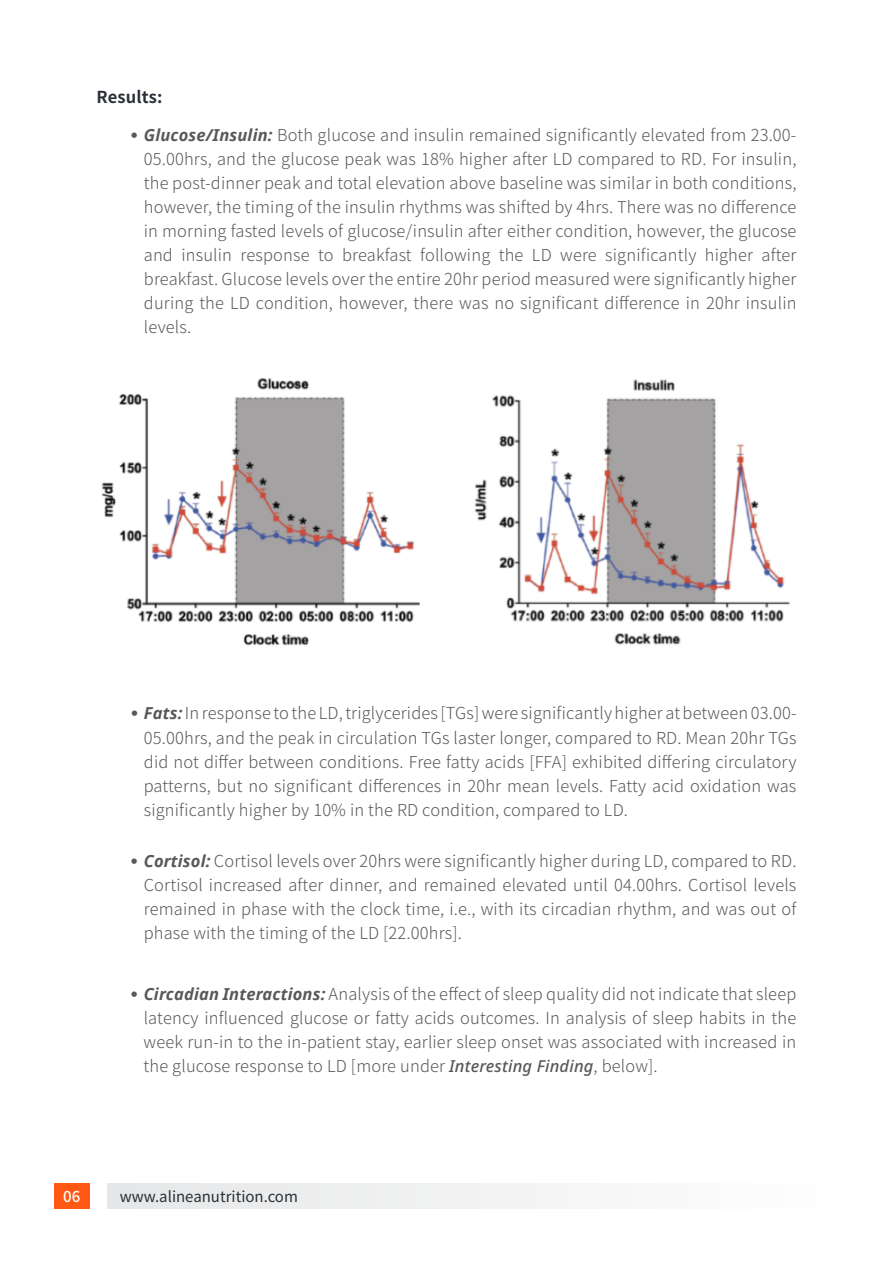
<style>
.page{position:relative;width:893px;height:1263px;background:#fff}
.page>*{position:absolute;margin:0;border:0;box-sizing:border-box;transform-origin:0 0}
.t1{font:300 16.5px/24px "Noto Sans SC";letter-spacing:.01em;color:#58595b;text-align:justify}
.t2{font:700 16.5px "Noto Sans SC";letter-spacing:.01em;color:#2b3036}
.t3{font:15px "Noto Sans SC";color:#2b3036}
.t4{font:500 15px "Noto Sans SC";color:#fff}
.s1{font-family:"Arial";font-weight:900}
.s2{font-family:"Noto Sans";font-weight:700;font-style:italic}
.s3{font-family:"Noto Sans";font-weight:500;font-style:italic}
</style>
<div class="page">
<div style="left:108px;top:1183px;width:731px;height:26px;background:#f2f2f3"></div>
<div style="left:54px;top:1183px;width:36px;height:26px;background:#ff5815"></div>
<img style="left:101px;top:378px;width:319px;height:268px">
<img style="left:474px;top:379px;width:316px;height:266px">
<p class="t2" style="left:97px;top:88px;width:67px">Results:</p>
<p class="t1" style="left:144px;top:123px;width:654px;text-indent:-14px"><span class="s1">•</span> <span class="s2">Glucose/Insulin:</span> Both glucose and insulin remained significantly elevated from 23.00- 05.00hrs, and the glucose peak was 18% higher after LD compared to RD. For insulin, the post-dinner peak and total elevation above baseline was similar in both conditions, however, the timing of the insulin rhythms was shifted by 4hrs. There was no difference in morning fasted levels of glucose/insulin after either condition, however, the glucose and insulin response to breakfast following the LD were significantly higher after breakfast. Glucose levels over the entire 20hr period measured were significantly higher during the LD condition, however, there was no significant difference in 20hr insulin levels.</p>
<p class="t1" style="left:144px;top:702px;width:654px;text-indent:-13px"><span class="s1">•</span> <span class="s2">Fats:</span> In response to the LD,triglycerides [TGs]were significantly higher at between 03.00- 05.00hrs, and the peak in circulation TGs laster longer, compared to RD. Mean 20hr TGs did not differ between conditions. Free fatty acids [FFA] exhibited differing circulatory patterns, but no significant differences in 20hr mean levels. Fatty acid oxidation was significantly higher by 10% in the RD condition, compared to LD.</p>
<p class="t1" style="left:144px;top:849px;width:654px;text-indent:-13px"><span class="s1">•</span> <span class="s2">Cortisol:</span> Cortisol levels over 20hrs were significantly higher during LD, compared to RD.<br>Cortisol increased after dinner, and remained elevated until 04.00hrs. Cortisol levels remained in phase with the clock time, i.e., with its circadian rhythm, and was out of phase with the timing of the LD [22.00hrs].</p>
<p class="t1" style="left:144px;top:982px;width:654px;text-indent:-13px"><span class="s1">•</span> <span class="s2">Circadian Interactions:</span> Analysis of the effect of sleep quality did not indicate that sleep latency influenced glucose or fatty acids outcomes. In analysis of sleep habits in the week run-in to the in-patient stay, earlier sleep onset was associated with increased in the glucose response to LD [more under <span class="s3">Interesting Finding</span>, below].</p>
<p class="t4" style="left:63px;top:1188px;width:19px">06</p>
<p class="t3" style="left:120px;top:1188px;width:180px">www.alineanutrition.com</p>
</div>
